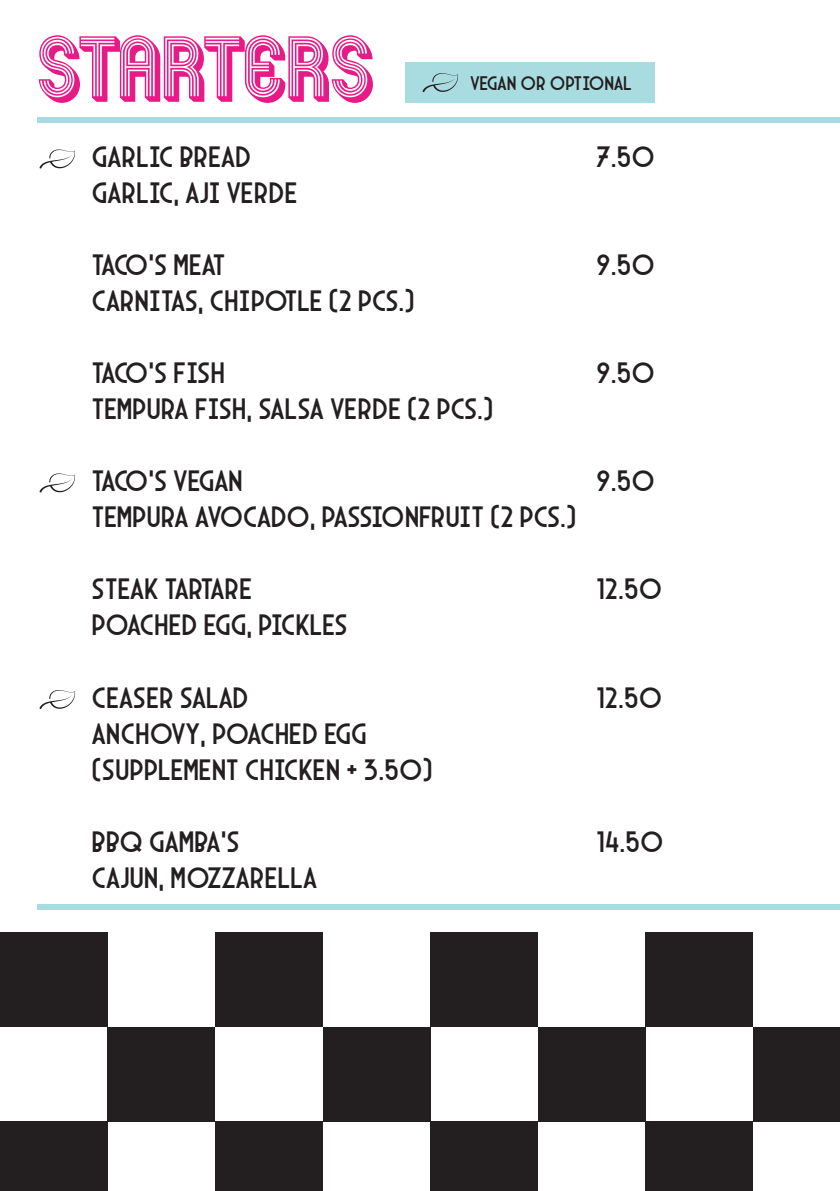
<style>
.page{position:relative;width:840px;height:1191px;background:#fff}
.page>*{position:absolute;margin:0;border:0;box-sizing:border-box;transform-origin:0 0}
.t1{font:80px "Mexcellent 3 D";letter-spacing:-.02em;color:#e71b87}
.t2{font:30px/36px "Arcane Nine";letter-spacing:-.02em;color:#231f20}
.t3{font:30px "Arcane Nine";letter-spacing:-.065em;color:#231f20}
.t4{font:30px "Arcane Nine";letter-spacing:-.095em;color:#231f20}
.t5{font:30px "Arcane Nine";letter-spacing:-.05em;color:#231f20}
.t6{font:20px "Arcane Nine";letter-spacing:-.015em;color:#231f20}
</style>
<div class="page">
<div style="left:37px;top:118px;width:802px;height:5px;background:#a9dce0"></div>
<div style="left:37px;top:904px;width:802px;height:5px;background:#a9dce0"></div>
<div style="left:0;top:932px;width:107px;height:95px;background:#231f20"></div>
<div style="left:107px;top:1027px;width:108px;height:94px;background:#231f20"></div>
<div style="left:215px;top:1121px;width:107px;height:70px;background:#231f20"></div>
<div style="left:322px;top:1027px;width:108px;height:94px;background:#231f20"></div>
<div style="left:430px;top:1121px;width:107px;height:70px;background:#231f20"></div>
<div style="left:0;top:1121px;width:107px;height:70px;background:#231f20"></div>
<div style="left:215px;top:932px;width:107px;height:95px;background:#231f20"></div>
<div style="left:430px;top:932px;width:107px;height:95px;background:#231f20"></div>
<div style="left:537px;top:1027px;width:108px;height:94px;background:#231f20"></div>
<div style="left:645px;top:932px;width:107px;height:95px;background:#231f20"></div>
<div style="left:752px;top:1027px;width:87px;height:94px;background:#231f20"></div>
<div style="left:645px;top:1121px;width:107px;height:70px;background:#231f20"></div>
<svg style="left:39px;top:149px;width:36px;height:20px"></svg>
<svg style="left:39px;top:473px;width:36px;height:19px"></svg>
<svg style="left:39px;top:690px;width:36px;height:19px"></svg>
<div style="left:404px;top:62px;width:250px;height:41px;background:#a9dce0"></div>
<svg style="left:422px;top:73px;width:36px;height:19px"></svg>
<h1 class="t1" style="left:36px;top:20px;width:338px">STARTERS</h1>
<p class="t6" style="left:470px;top:71px;width:163px">VEGAN OR OPTIONAL</p>
<p class="t2" style="left:92px;top:138px;width:161px">GARLIC BREAD</p>
<p class="t2" style="left:596px;top:138px;width:60px">7.50</p>
<p class="t2" style="left:92px;top:174px;width:207px">GARLIC, AJI VERDE</p>
<p class="t4" style="left:92px;top:247px;width:135px">TACO’S MEAT</p>
<p class="t2" style="left:596px;top:246px;width:60px">9.50</p>
<p class="t2" style="left:92px;top:282px;width:324px">CARNITAS, CHIPOTLE (2 PCS.)</p>
<p class="t5" style="left:92px;top:355px;width:135px">TACO’S FISH</p>
<p class="t2" style="left:596px;top:354px;width:60px">9.50</p>
<p class="t2" style="left:92px;top:390px;width:403px">TEMPURA FISH, SALSA VERDE (2 PCS.)</p>
<p class="t3" style="left:92px;top:463px;width:153px">TACO’S VEGAN</p>
<p class="t2" style="left:596px;top:462px;width:60px">9.50</p>
<p class="t2" style="left:92px;top:498px;width:486px">TEMPURA AVOCADO, PASSIONFRUIT (2 PCS.)</p>
<p class="t2" style="left:92px;top:570px;width:162px">STEAK TARTARE</p>
<p class="t2" style="left:596px;top:570px;width:67px">12.50</p>
<p class="t2" style="left:92px;top:606px;width:257px">POACHED EGG, PICKLES</p>
<p class="t2" style="left:92px;top:678px;width:158px">CEASER SALAD</p>
<p class="t2" style="left:596px;top:678px;width:67px">12.50</p>
<p class="t2" style="left:92px;top:714px;width:342px">ANCHOVY, POACHED EGG (SUPPLEMENT CHICKEN + 3.50)</p>
<p class="t2" style="left:92px;top:822px;width:149px">BBQ GAMBA’S</p>
<p class="t2" style="left:596px;top:822px;width:69px">14.50</p>
<p class="t2" style="left:92px;top:858px;width:227px">CAJUN, MOZZARELLA</p>
</div>
